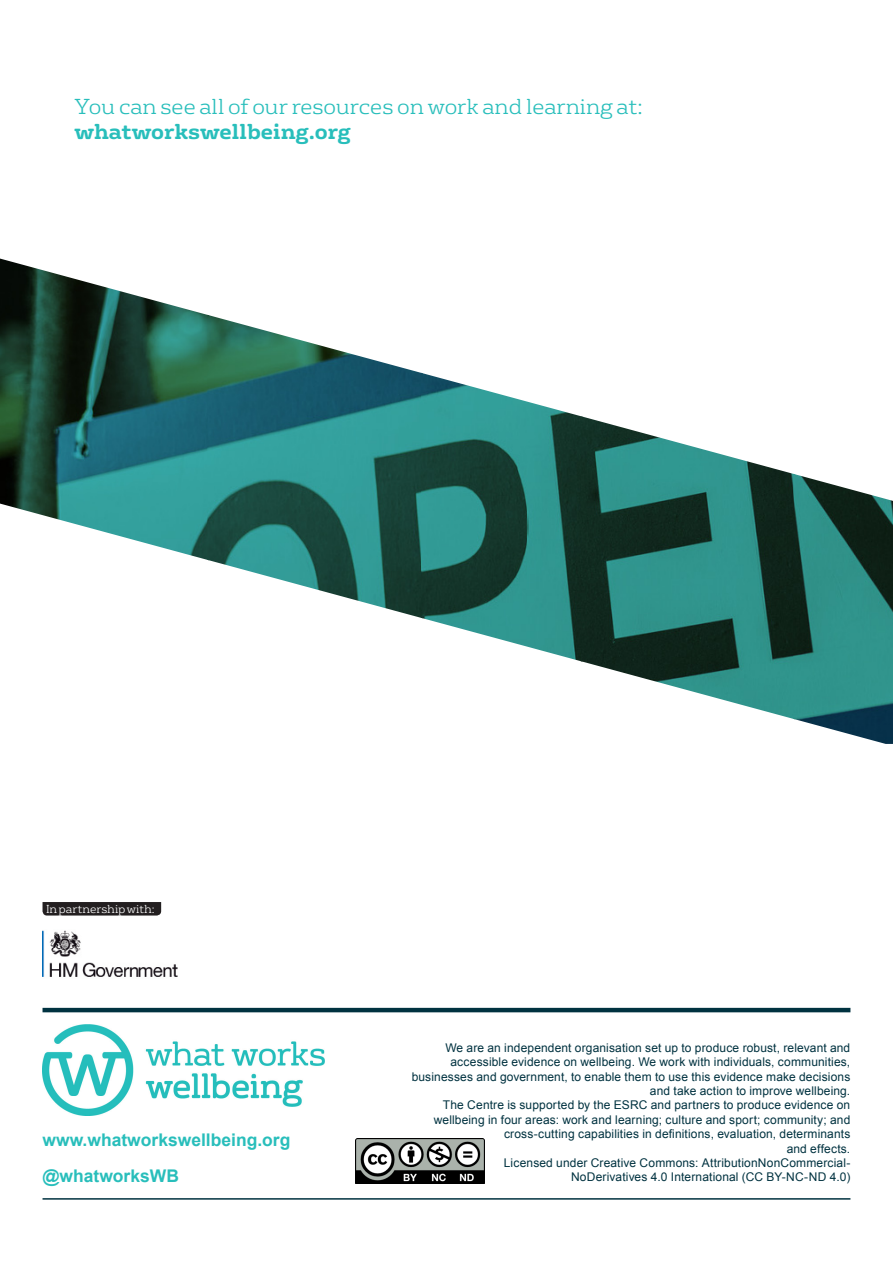
<style>
.page{position:relative;width:893px;height:1263px;background:#fff}
.page>*{position:absolute;margin:0;border:0;box-sizing:border-box;transform-origin:0 0}
.t1{font:300 21px "FS Rufus";color:#28bebb}
.t2{font:700 21px "FS Rufus";color:#28bebb}
.t3{font:700 17.4px "Arial";color:#28bebb}
.t4{font:12px/14.4px "Arial";letter-spacing:.01em;color:#003240;text-align:right}
.t5{font:300 11.25px "FS Rufus";color:#fff}
</style>
<div class="page">
<img style="left:0;top:259px;width:208px;height:301px">
<img style="left:207px;top:315px;width:215px;height:303px">
<img style="left:421px;top:373px;width:161px;height:289px">
<img style="left:581px;top:417px;width:213px;height:302px">
<img style="left:793px;top:474px;width:100px;height:270px">
<hr style="left:43px;top:1008px;width:807px;height:4px;background:#003240">
<hr style="left:43px;top:1198px;width:807px;height:1px;background:#003240">
<img style="left:43px;top:1025px;width:281px;height:91px">
<img style="left:355px;top:1139px;width:129px;height:45px">
<img style="left:43px;top:930px;width:135px;height:47px">
<div style="left:43px;top:902px;width:118px;height:13px;background:#231f20"></div>
<p class="t1" style="left:74px;top:89px;width:570px">You can see all of our resources on work and learning at:</p>
<p class="t2" style="left:74px;top:113px;width:278px">whatworkswellbeing.org</p>
<p class="t5" style="left:46px;top:900px;width:110px">In partnership with:</p>
<p class="t3" style="left:43px;top:1127px;width:249px">www.whatworkswellbeing.org</p>
<p class="t3" style="left:43px;top:1164px;width:138px">@whatworksWB</p>
<p class="t4" style="left:412px;top:1040px;width:440px">We are an independent organisation set up to produce robust, relevant and accessible evidence on wellbeing. We work with individuals, communities, businesses and government, to enable them to use this evidence make decisions and take action to improve wellbeing.</p>
<p class="t4" style="left:434px;top:1098px;width:418px">The Centre is supported by the ESRC and partners to produce evidence on wellbeing in four areas: work and learning; culture and sport; community; and cross-cutting capabilities in definitions, evaluation, determinants<br>and effects.</p>
<p class="t4" style="left:504px;top:1155px;width:348px">Licensed under Creative Commons: AttributionNonCommercial-<br>NoDerivatives 4.0 International (CC BY-NC-ND 4.0)</p>
</div>
